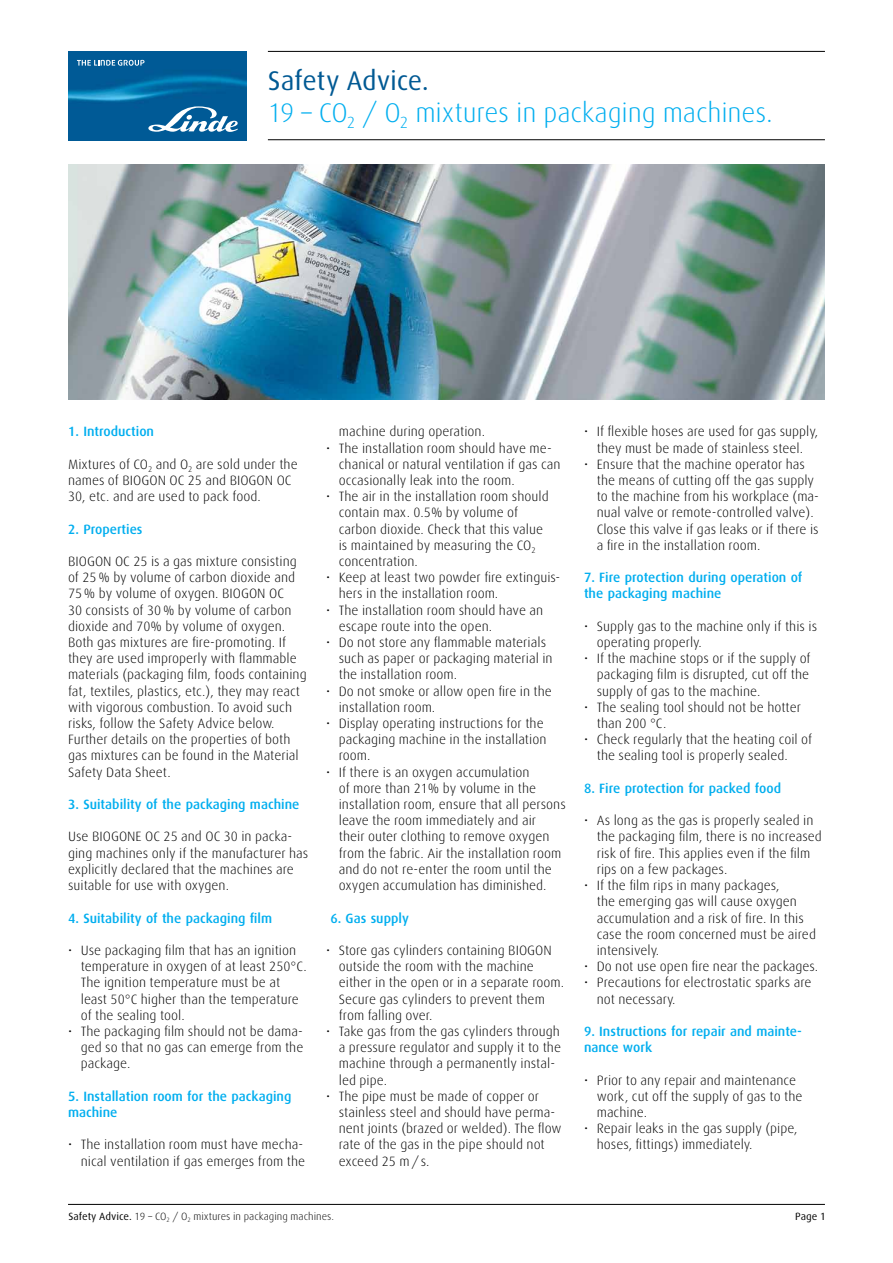
<style>
.page{position:relative;width:893px;height:1263px;background:#fff}
.page>*{position:absolute;margin:0;border:0;box-sizing:border-box;transform-origin:0 0}
.t1{font:300 27px/32.4px "Linde Dax";letter-spacing:-.005em;color:#00aeef}
.t2{font:300 13.5px/16.2px "Linde Dax";color:#000}
.t3{font:500 13.5px/16.2px "Linde Dax";color:#00aeef}
.t4{font:300 10.5px "Linde Dax";color:#000}
.t5{font:10.5px "Linde Dax";color:#000}
.s1{font-weight:400;color:#005993}
.s2{font-weight:400}
</style>
<div class="page">
<img style="left:68px;top:164px;width:757px;height:236px">
<img style="left:68px;top:51px;width:179px;height:89px">
<svg style="left:148px;top:106px;width:90px;height:26px"></svg>
<svg style="left:77px;top:60px;width:68px;height:6px"></svg>
<hr style="left:268px;top:51px;width:557px;height:1px;background:#000">
<hr style="left:268px;top:139px;width:557px;height:1px;background:#000">
<hr style="left:68px;top:1204px;width:757px;height:1px;background:#000">
<h1 class="t1" style="left:268px;top:65px;width:507px"><span class="s1">Safety Advice.<br></span>19 – CO<sub>2</sub> / O<sub>2</sub> mixtures in packaging machines.</h1>
<p class="t3" style="left:68px;top:424px;width:88px">1. Introduction</p>
<p class="t2" style="left:68px;top:456px;width:231px">Mixtures of CO<sub>2</sub> and O<sub>2</sub> are sold under the names of BIOGON OC 25 and BIOGON OC<br>30, etc. and are used to pack food.</p>
<p class="t3" style="left:68px;top:521px;width:76px">2. Properties</p>
<p class="t2" style="left:68px;top:553px;width:240px">BIOGON OC 25 is a gas mixture consisting of 25% by volume of carbon dioxide and 75% by volume of oxygen. BIOGON OC<br>30 consists of 30% by volume of carbon dioxide and 70% by volume of oxygen.<br>Both gas mixtures are fire-promoting. If they are used improperly with flammable materials (packaging film, foods containing fat, textiles, plastics, etc.), they may react with vigorous combustion. To avoid such risks, follow the Safety Advice below.<br>Further details on the properties of both gas mixtures can be found in the Material Safety Data Sheet.</p>
<p class="t3" style="left:68px;top:796px;width:233px">3. Suitability of the packaging machine</p>
<p class="t2" style="left:68px;top:829px;width:242px">Use BIOGONE OC 25 and OC 30 in packa&shy;ging machines only if the manufacturer has explicitly declared that the machines are suitable for use with oxygen.</p>
<p class="t3" style="left:68px;top:910px;width:206px">4. Suitability of the packaging film</p>
<p class="t2" style="left:81px;top:942px;width:228px;text-indent:-13px">• Use packaging film that has an ignition temperature in oxygen of at least 250°C.<br>The ignition temperature must be at least 50°C higher than the temperature of the sealing tool.</p>
<p class="t2" style="left:81px;top:1023px;width:224px;text-align:justify;text-indent:-13px">• The packaging film should not be dama&shy;ged so that no gas can emerge from the package.</p>
<p class="t3" style="left:68px;top:1088px;width:225px">5. Installation room for the packaging machine</p>
<p class="t2" style="left:68px;top:1137px;width:239px;text-align:right">• The installation room must have mecha&shy;nical ventilation if gas emerges from the</p>
<p class="t2" style="left:339px;top:424px;width:148px">machine during operation.</p>
<p class="t2" style="left:339px;top:440px;width:223px;text-indent:-13px">• The installation room should have me&shy;chanical or natural ventilation if gas can occasionally leak into the room.</p>
<p class="t2" style="left:339px;top:489px;width:211px;text-indent:-13px">• The air in the installation room should contain max. 0.5% by volume of carbon dioxide. Check that this value is maintained by measuring the CO<sub>2 </sub>concentration.</p>
<p class="t2" style="left:339px;top:570px;width:223px;text-indent:-13px">• Keep at least two powder fire extinguis&shy;hers in the installation room.</p>
<p class="t2" style="left:339px;top:602px;width:206px;text-indent:-13px">• The installation room should have an escape route into the open.</p>
<p class="t2" style="left:339px;top:634px;width:215px;text-indent:-13px">• Do not store any flammable materials such as paper or packaging material in the installation room.</p>
<p class="t2" style="left:339px;top:683px;width:215px;text-indent:-13px">• Do not smoke or allow open fire in the installation room.</p>
<p class="t2" style="left:339px;top:715px;width:209px;text-indent:-13px">• Display operating instructions for the packaging machine in the installation room.</p>
<p class="t2" style="left:339px;top:764px;width:229px;text-indent:-13px">• If there is an oxygen accumulation<br>of more than 21% by volume in the installation room, ensure that all persons leave the room immediately and air<br>their outer clothing to remove oxygen from the fabric. Air the installation room and do not re-enter the room until the oxygen accumulation has diminished.</p>
<p class="t3" style="left:330px;top:910px;width:80px">6. Gas supply</p>
<p class="t2" style="left:339px;top:942px;width:227px;text-indent:-13px">• Store gas cylinders containing BIOGON outside the room with the machine either in the open or in a separate room.<br>Secure gas cylinders to prevent them from falling over.</p>
<p class="t2" style="left:339px;top:1023px;width:224px;text-indent:-13px">• Take gas from the gas cylinders through a pressure regulator and supply it to the machine through a permanently instal&shy;led pipe.</p>
<p class="t2" style="left:339px;top:1088px;width:224px;text-indent:-13px">• The pipe must be made of copper or stainless steel and should have perma&shy;nent joints (brazed or welded). The flow rate of the gas in the pipe should not exceed 25 m/s.</p>
<p class="t2" style="left:584px;top:424px;width:236px;text-align:center">• If flexible hoses are used for gas supply, they must be made of stainless steel.</p>
<p class="t2" style="left:597px;top:456px;width:224px;text-indent:-13px">• Ensure that the machine operator has the means of cutting off the gas supply to the machine from his workplace (ma&shy;nual valve or remote-controlled valve).<br>Close this valve if gas leaks or if there is a fire in the installation room.</p>
<p class="t3" style="left:584px;top:570px;width:220px">7. Fire protection during operation of the packaging machine</p>
<p class="t2" style="left:597px;top:618px;width:222px;text-indent:-13px">• Supply gas to the machine only if this is operating properly.</p>
<p class="t2" style="left:597px;top:651px;width:215px;text-align:justify;text-indent:-13px">• If the machine stops or if the supply of packaging film is disrupted, cut off the supply of gas to the machine.</p>
<p class="t2" style="left:597px;top:699px;width:206px;text-indent:-13px">• The sealing tool should not be hotter than 200 °C.</p>
<p class="t2" style="left:597px;top:732px;width:217px;text-indent:-13px">• Check regularly that the heating coil of the sealing tool is properly sealed.</p>
<p class="t3" style="left:584px;top:780px;width:199px">8. Fire protection for packed food</p>
<p class="t2" style="left:597px;top:813px;width:227px;text-indent:-13px">• As long as the gas is properly sealed in the packaging film, there is no increased risk of fire. This applies even if the film rips on a few packages.</p>
<p class="t2" style="left:597px;top:877px;width:221px;text-indent:-13px">• If the film rips in many packages,<br>the emerging gas will cause oxygen accumulation and a risk of fire. In this case the room concerned must be aired intensively.</p>
<p class="t2" style="left:584px;top:958px;width:236px">• Do not use open fire near the packages.</p>
<p class="t2" style="left:597px;top:975px;width:216px;text-indent:-13px">• Precautions for electrostatic sparks are not necessary.</p>
<p class="t3" style="left:584px;top:1023px;width:219px">9. Instructions for repair and mainte&shy;nance work</p>
<p class="t2" style="left:597px;top:1072px;width:207px;text-indent:-13px">• Prior to any repair and maintenance work, cut off the supply of gas to the machine.</p>
<p class="t2" style="left:597px;top:1120px;width:203px;text-indent:-13px">• Repair leaks in the gas supply (pipe, hoses, fittings) immediately.</p>
<p class="t4" style="left:68px;top:1211px;width:267px"><span class="s2">Safety Advice.</span> 19 – CO<sub>2</sub> / O<sub>2</sub> mixtures in packaging machines.</p>
<p class="t5" style="left:795px;top:1210px;width:32px">Page 1</p>
</div>
